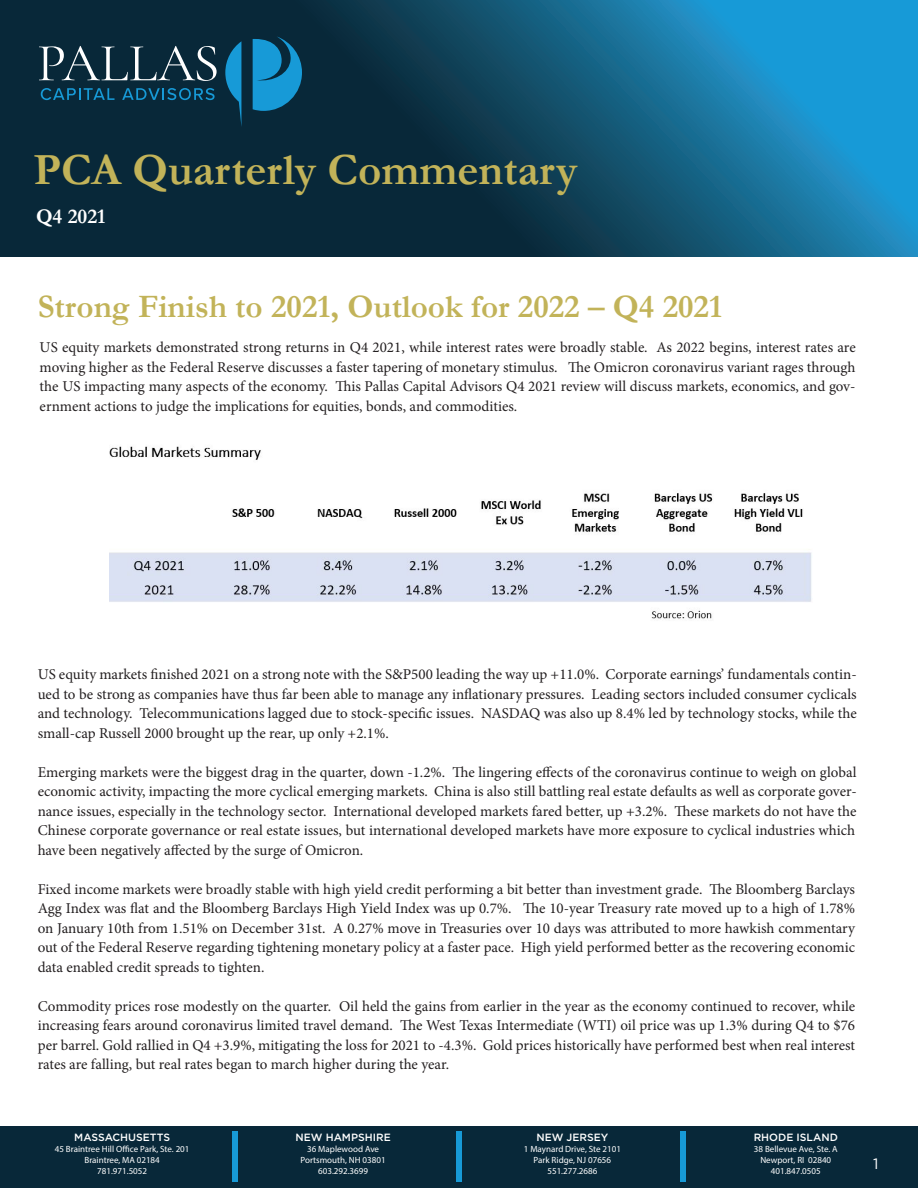
<style>
.page{position:relative;width:918px;height:1188px;background:#fff}
.page>*{position:absolute;margin:0;border:0;box-sizing:border-box;transform-origin:0 0}
.t1{font:500 54px "Gotham";color:#179ad7}
.t2{font:700 45px "Garamond";color:#c2b359}
.t3{font:700 33px "Garamond";color:#c2b359}
.t4{font:700 21px "Garamond";color:#fff}
.t5{font:15px/19.5px "Minion Pro";color:#231f20;text-align:justify}
.t6{font:15px "Gotham";color:#fff}
.t7{font:500 10.5px "Gotham";color:#fff}
.t8{font:9px "Myriad Pro";color:#fff}
</style>
<div class="page">
<svg style="left:0;top:0;width:918px;height:256px;background:#104d6a"></svg>
<svg style="left:225px;top:41px;width:16px;height:86px"></svg>
<svg style="left:253px;top:36px;width:49px;height:75px;background:#1279a9"></svg>
<svg style="left:39px;top:46px;width:178px;height:35px;background:#354f5d"></svg>
<svg style="left:41px;top:88px;width:74px;height:12px"></svg>
<svg style="left:122px;top:88px;width:93px;height:12px"></svg>
<div style="left:0;top:1126px;width:918px;height:62px;background:#082839"></div>
<img style="left:109px;top:446px;width:703px;height:173px">
<p class="t2" style="left:33px;top:139px;width:546px">PCA Quarterly Commentary</p>
<p class="t4" style="left:36px;top:202px;width:71px">Q4 2021</p>
<p class="t3" style="left:38px;top:284px;width:686px">Strong Finish to 2021, Outlook for 2022 – Q4 2021</p>
<p class="t5" style="left:40px;top:338px;width:818px">US equity markets demonstrated strong returns in Q4 2021, while interest rates were broadly stable. As 2022 begins, interest rates are moving higher as the Federal Reserve discusses a faster tapering of monetary stimulus. The Omicron coronavirus variant rages through the US impacting many aspects of the economy. This Pallas Capital Advisors Q4 2021 review will discuss markets, economics, and gov&shy;ernment actions to judge the implications for equities, bonds, and commodities.</p>
<p class="t5" style="left:38px;top:665px;width:821px">US equity markets finished 2021 on a strong note with the S&amp;P500 leading the way up +11.0%. Corporate earnings’ fundamentals contin&shy;ued to be strong as companies have thus far been able to manage any inflationary pressures. Leading sectors included consumer cyclicals and technology. Telecommunications lagged due to stock-specific issues. NASDAQ was also up 8.4% led by technology stocks, while the small-cap Russell 2000 brought up the rear, up only +2.1%.</p>
<p class="t5" style="left:38px;top:763px;width:821px">Emerging markets were the biggest drag in the quarter, down -1.2%. The lingering effects of the coronavirus continue to weigh on global economic activity, impacting the more cyclical emerging markets. China is also still battling real estate defaults as well as corporate gover&shy;nance issues, especially in the technology sector. International developed markets fared better, up +3.2%. These markets do not have the Chinese corporate governance or real estate issues, but international developed markets have more exposure to cyclical industries which have been negatively affected by the surge of Omicron.</p>
<p class="t5" style="left:38px;top:880px;width:819px">Fixed income markets were broadly stable with high yield credit performing a bit better than investment grade. The Bloomberg Barclays Agg Index was flat and the Bloomberg Barclays High Yield Index was up 0.7%. The 10-year Treasury rate moved up to a high of 1.78% on January 10th from 1.51% on December 31st. A 0.27% move in Treasuries over 10 days was attributed to more hawkish commentary out of the Federal Reserve regarding tightening monetary policy at a faster pace. High yield performed better as the recovering economic data enabled credit spreads to tighten.</p>
<p class="t5" style="left:38px;top:997px;width:819px">Commodity prices rose modestly on the quarter. Oil held the gains from earlier in the year as the economy continued to recover, while increasing fears around coronavirus limited travel demand. The West Texas Intermediate (WTI) oil price was up 1.3% during Q4 to $76 per barrel. Gold rallied in Q4 +3.9%, mitigating the loss for 2021 to -4.3%. Gold prices historically have performed best when real interest rates are falling, but real rates began to march higher during the year.</p>
<p class="t7" style="left:74px;top:1131px;width:97px">MASSACHUSETTS</p>
<p class="t8" style="left:55px;top:1144px;width:136px">45 Braintree Hill Office Park, Ste. 201</p>
<p class="t8" style="left:85px;top:1154px;width:77px">Braintree, MA 02184</p>
<p class="t8" style="left:97px;top:1165px;width:51px">781.971.5052</p>
<p class="t1" style="left:226px;top:1121px;width:19px">|</p>
<p class="t1" style="left:450px;top:1121px;width:19px">|</p>
<p class="t7" style="left:754px;top:1131px;width:86px">RHODE ISLAND</p>
<p class="t1" style="left:674px;top:1121px;width:19px">|</p>
<p class="t7" style="left:295px;top:1131px;width:97px">NEW HAMPSHIRE</p>
<p class="t8" style="left:307px;top:1144px;width:73px">36 Maplewood Ave</p>
<p class="t8" style="left:301px;top:1154px;width:87px">Portsmouth, NH 03801</p>
<p class="t8" style="left:318px;top:1165px;width:51px">603.292.3699</p>
<p class="t7" style="left:536px;top:1131px;width:73px">NEW JERSEY</p>
<p class="t8" style="left:524px;top:1144px;width:99px">1 Maynard Drive, Ste 2101</p>
<p class="t8" style="left:534px;top:1154px;width:79px">Park Ridge, NJ 07656</p>
<p class="t8" style="left:547px;top:1165px;width:51px">551.277.2686</p>
<p class="t8" style="left:754px;top:1144px;width:85px">38 Bellevue Ave, Ste. A</p>
<p class="t8" style="left:760px;top:1154px;width:72px">Newport, RI 02840</p>
<p class="t8" style="left:771px;top:1165px;width:51px">401.847.0505</p>
<p class="t6" style="left:873px;top:1154px;width:7px">1</p>
</div>
